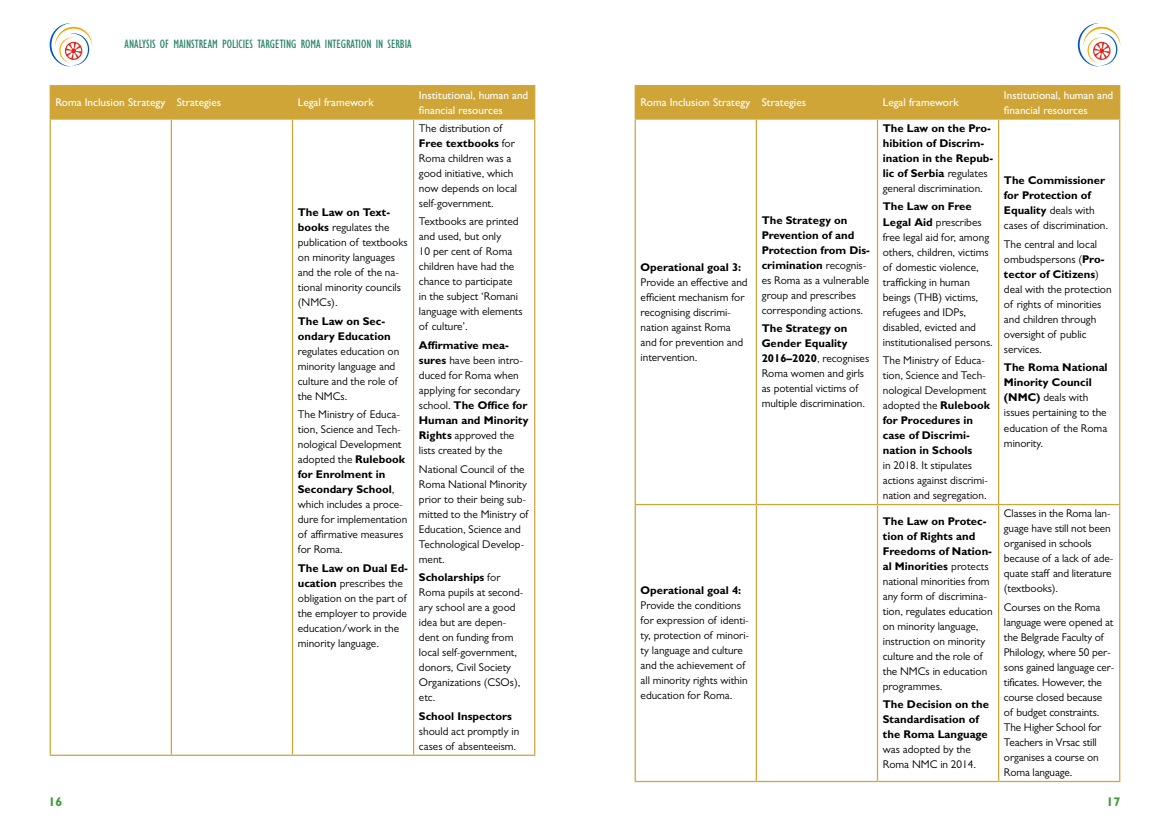
<style>
.page{position:relative;width:1170px;height:833px;background:#fff}
.page>*{position:absolute;margin:0;border:0;box-sizing:border-box;transform-origin:0 0}
.t1{font:condensed 12.5px "Gill Sans MT Pro";color:#2b846b}
.t2{font:700 12.5px "Gill Sans MT Pro";color:#41993d}
.t3{font:11.25px/15px "Gill Sans MT Pro";color:#000}
.t4{font:700 11.25px/15px "Gill Sans MT Pro";color:#000}
.t5{font:500 11.25px/15px "Gill Sans MT Pro";color:#fff}
.s1{font-weight:700}
.s2{font-weight:400}
</style>
<div class="page">
<svg style="left:50px;top:23px;width:42px;height:44px"></svg>
<svg style="left:1077px;top:23px;width:43px;height:44px"></svg>
<div style="left:51px;top:86px;width:483px;height:32px;background:#d0a537"></div>
<hr style="left:50px;top:85px;width:121px;height:1px;background:#d0a537">
<hr style="left:50px;top:86px;width:1px;height:32px;background:#d0a537">
<hr style="left:171px;top:85px;width:121px;height:1px;background:#d0a537">
<hr style="left:171px;top:86px;width:1px;height:32px;background:#d0a537">
<hr style="left:292px;top:85px;width:121px;height:1px;background:#d0a537">
<hr style="left:292px;top:86px;width:1px;height:32px;background:#d0a537">
<hr style="left:413px;top:85px;width:122px;height:1px;background:#d0a537">
<hr style="left:413px;top:86px;width:1px;height:32px;background:#d0a537">
<hr style="left:534px;top:86px;width:1px;height:32px;background:#d0a537">
<hr style="left:50px;top:118px;width:121px;height:2px;background:#d0a537">
<hr style="left:171px;top:118px;width:121px;height:2px;background:#d0a537">
<hr style="left:292px;top:118px;width:121px;height:2px;background:#d0a537">
<hr style="left:413px;top:118px;width:122px;height:2px;background:#d0a537">
<hr style="left:50px;top:120px;width:1px;height:634px;background:#d0a537">
<hr style="left:171px;top:120px;width:1px;height:634px;background:#d0a537">
<hr style="left:292px;top:120px;width:1px;height:634px;background:#d0a537">
<hr style="left:413px;top:120px;width:1px;height:634px;background:#d0a537">
<hr style="left:534px;top:120px;width:1px;height:634px;background:#d0a537">
<hr style="left:50px;top:754px;width:121px;height:2px;background:#d0a537">
<hr style="left:171px;top:754px;width:121px;height:2px;background:#d0a537">
<hr style="left:292px;top:754px;width:121px;height:2px;background:#d0a537">
<hr style="left:413px;top:754px;width:122px;height:2px;background:#d0a537">
<div style="left:636px;top:86px;width:482px;height:32px;background:#d0a537"></div>
<hr style="left:634px;top:85px;width:122px;height:1px;background:#d0a537">
<hr style="left:634px;top:86px;width:2px;height:32px;background:#d0a537">
<hr style="left:756px;top:85px;width:121px;height:1px;background:#d0a537">
<hr style="left:755px;top:86px;width:2px;height:32px;background:#d0a537">
<hr style="left:877px;top:85px;width:121px;height:1px;background:#d0a537">
<hr style="left:876px;top:86px;width:2px;height:32px;background:#d0a537">
<hr style="left:998px;top:85px;width:122px;height:1px;background:#d0a537">
<hr style="left:997px;top:86px;width:2px;height:32px;background:#d0a537">
<hr style="left:1118px;top:86px;width:2px;height:32px;background:#d0a537">
<hr style="left:634px;top:118px;width:122px;height:2px;background:#d0a537">
<hr style="left:756px;top:118px;width:121px;height:2px;background:#d0a537">
<hr style="left:877px;top:118px;width:121px;height:2px;background:#d0a537">
<hr style="left:998px;top:118px;width:122px;height:2px;background:#d0a537">
<hr style="left:634px;top:120px;width:2px;height:384px;background:#d0a537">
<hr style="left:755px;top:120px;width:2px;height:384px;background:#d0a537">
<hr style="left:876px;top:120px;width:2px;height:384px;background:#d0a537">
<hr style="left:997px;top:120px;width:2px;height:384px;background:#d0a537">
<hr style="left:1118px;top:120px;width:2px;height:384px;background:#d0a537">
<hr style="left:634px;top:504px;width:122px;height:1px;background:#d0a537">
<hr style="left:634px;top:505px;width:2px;height:276px;background:#d0a537">
<hr style="left:756px;top:504px;width:121px;height:1px;background:#d0a537">
<hr style="left:755px;top:505px;width:2px;height:276px;background:#d0a537">
<hr style="left:877px;top:504px;width:121px;height:1px;background:#d0a537">
<hr style="left:876px;top:505px;width:2px;height:276px;background:#d0a537">
<hr style="left:998px;top:504px;width:122px;height:1px;background:#d0a537">
<hr style="left:997px;top:505px;width:2px;height:276px;background:#d0a537">
<hr style="left:1118px;top:505px;width:2px;height:276px;background:#d0a537">
<hr style="left:634px;top:781px;width:122px;height:1px;background:#d0a537">
<hr style="left:756px;top:781px;width:121px;height:1px;background:#d0a537">
<hr style="left:877px;top:781px;width:121px;height:1px;background:#d0a537">
<hr style="left:998px;top:781px;width:122px;height:1px;background:#d0a537">
<p class="t1" style="left:125px;top:36px;width:288px">ANALYSIS OF MAINSTREAM POLICIES TARGETING ROMA INTEGRATION IN SERBIA</p>
<p class="t5" style="left:56px;top:95px;width:167px">Roma Inclusion Strategy Strategies</p>
<p class="t5" style="left:298px;top:95px;width:77px">Legal framework</p>
<p class="t5" style="left:419px;top:87px;width:111px">Institutional, human and financial resources</p>
<p class="t3" style="left:298px;top:205px;width:111px"><span class="s1">The Law on Text&shy;books</span> regulates the publication of textbooks on minority languages and the role of the na&shy;tional minority councils (NMCs).</p>
<p class="t4" style="left:298px;top:313px;width:94px">The Law on Sec&shy;ondary Education</p>
<p class="t3" style="left:298px;top:343px;width:103px">regulates education on minority language and culture and the role of the NMCs.</p>
<p class="t3" style="left:298px;top:407px;width:111px">The Ministry of Educa&shy;tion, Science and Tech&shy;nological Development adopted the <span class="s1">Rulebook for Enrolment in<br>Secondary School</span>, which includes a proce&shy;dure for implementation of affirmative measures for Roma.</p>
<p class="t3" style="left:298px;top:560px;width:112px"><span class="s1">The Law on Dual Ed&shy;ucation</span> prescribes the obligation on the part of the employer to provide education/work in the minority language.</p>
<p class="t3" style="left:419px;top:120px;width:100px">The distribution of<br><span class="s1">Free textbooks</span> for<br>Roma children was a good initiative, which now depends on local self-government.</p>
<p class="t3" style="left:419px;top:214px;width:105px">Textbooks are printed and used, but only<br>10 per cent of Roma children have had the chance to participate in the subject ‘Romani language with elements of culture’.</p>
<p class="t3" style="left:419px;top:337px;width:111px"><span class="s1">Affirmative mea&shy;sures</span> have been intro&shy;duced for Roma when applying for secondary school. <span class="s1">The Office for<br>Human and Minority<br>Rights</span> approved the lists created by the</p>
<p class="t3" style="left:419px;top:461px;width:111px">National Council of the<br>Roma National Minority prior to their being sub&shy;mitted to the Ministry of<br>Education, Science and<br>Technological Develop&shy;ment.</p>
<p class="t3" style="left:419px;top:570px;width:106px"><span class="s1">Scholarships</span> for<br>Roma pupils at second&shy;ary school are a good idea but are depen&shy;dent on funding from local self-government, donors, Civil Society<br>Organizations (CSOs), etc.</p>
<p class="t4" style="left:419px;top:708px;width:94px">School Inspectors</p>
<p class="t3" style="left:419px;top:723px;width:102px">should act promptly in cases of absenteeism.</p>
<p class="t5" style="left:640px;top:95px;width:167px">Roma Inclusion Strategy Strategies</p>
<p class="t5" style="left:882px;top:95px;width:77px">Legal framework</p>
<p class="t5" style="left:1003px;top:87px;width:111px">Institutional, human and financial resources</p>
<p class="t4" style="left:640px;top:259px;width:102px">Operational goal 3:</p>
<p class="t3" style="left:640px;top:274px;width:109px">Provide an effective and efficient mechanism for recognising discrimi&shy;nation against Roma and for prevention and intervention.</p>
<p class="t3" style="left:761px;top:212px;width:110px"><span class="s1">The Strategy on<br>Prevention of and<br>Protection from Dis&shy;crimination</span> recognis&shy;es Roma as a vulnerable group and prescribes corresponding actions.</p>
<p class="t3" style="left:761px;top:321px;width:109px"><span class="s1">The Strategy on<br>Gender Equality<br>2016–2020</span>, recognises<br>Roma women and girls as potential victims of multiple discrimination.</p>
<p class="t4" style="left:640px;top:582px;width:102px">Operational goal 4:</p>
<p class="t3" style="left:640px;top:598px;width:110px">Provide the conditions for expression of identi&shy;ty, protection of minori&shy;ty language and culture and the achievement of all minority rights within education for Roma.</p>
<p class="t4" style="left:882px;top:120px;width:112px">The Law on the Pro&shy;hibition of Discrim&shy;ination in the Repub&shy;lic of Serbia <span class="s2">regulates general discrimination.</span></p>
<p class="t3" style="left:882px;top:199px;width:111px"><span class="s1">The Law on Free<br>Legal Aid</span> prescribes free legal aid for, among others, children, victims of domestic violence, trafficking in human beings (THB) victims, refugees and IDPs, disabled, evicted and institutionalised persons.</p>
<p class="t3" style="left:882px;top:353px;width:109px">The Ministry of Educa&shy;tion, Science and Tech&shy;nological Development adopted the <span class="s1">Rulebook for Procedures in case of Discrimi&shy;nation in Schools</span></p>
<p class="t3" style="left:882px;top:458px;width:107px">in 2018. It stipulates actions against discrimi&shy;nation and segregation.</p>
<p class="t3" style="left:882px;top:513px;width:111px"><span class="s1">The Law on Protec&shy;tion of Rights and<br>Freedoms of Nation&shy;al Minorities</span> protects national minorities from any form of discrimina&shy;tion, regulates education on minority language, instruction on minority culture and the role of the NMCs in education programmes.</p>
<p class="t4" style="left:882px;top:697px;width:108px">The Decision on the<br>Standardisation of the Roma Language</p>
<p class="t3" style="left:882px;top:742px;width:95px">was adopted by the<br>Roma NMC in 2014.</p>
<p class="t4" style="left:1003px;top:173px;width:106px">The Commissioner for Protection of<br>Equality <span class="s2">deals with cases of discrimination.</span></p>
<p class="t3" style="left:1003px;top:236px;width:109px">The central and local ombudspersons (<span class="s1">Pro&shy;tector of Citizens</span>) deal with the protection of rights of minorities and children through oversight of public services.</p>
<p class="t3" style="left:1003px;top:360px;width:105px"><span class="s1">The Roma National<br>Minority Council (NMC)</span> deals with issues pertaining to the education of the Roma minority.</p>
<p class="t3" style="left:1003px;top:506px;width:111px">Classes in the Roma lan&shy;guage have still not been organised in schools because of a lack of ade&shy;quate staff and literature (textbooks).</p>
<p class="t3" style="left:1003px;top:599px;width:112px">Courses on the Roma language were opened at the Belgrade Faculty of<br>Philology, where 50 per&shy;sons gained language cer&shy;tificates. However, the course closed because<br>of budget constraints.<br>The Higher School for<br>Teachers in Vrsac still organises a course on<br>Roma language.</p>
<p class="t2" style="left:48px;top:794px;width:15px">16</p>
<p class="t2" style="left:1106px;top:794px;width:15px">17</p>
</div>
